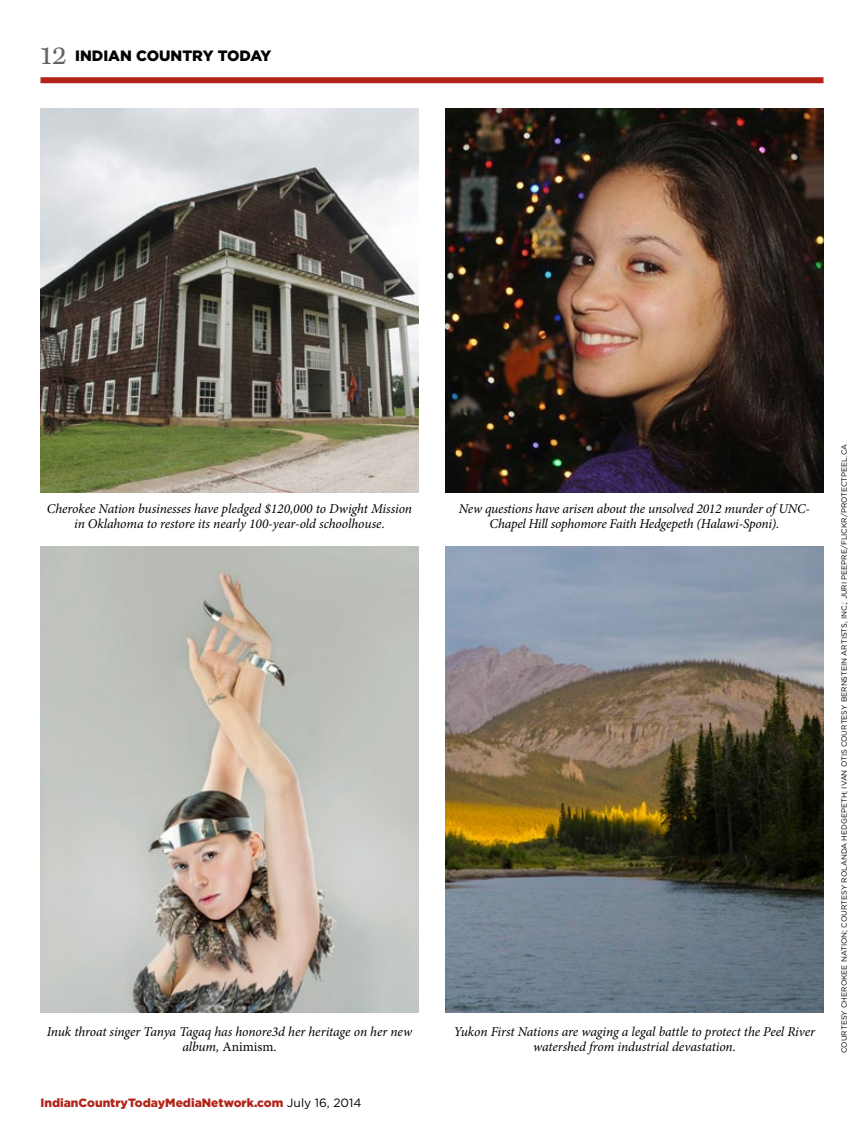
<style>
.page{position:relative;width:864px;height:1134px;background:#fff}
.page>*{position:absolute;margin:0;border:0;box-sizing:border-box;transform-origin:0 0}
.t1{font:900 15px "Gotham";color:#000}
.t2{font:italic 13.5px/15.3px "Minion Pro";letter-spacing:-.01em;color:#000;text-align:center}
.t3{font:900 12px "Gotham";color:#b32317}
.t4{font:7.5px "Gotham";color:#000}
.s1{font-family:"Miller Text";font-weight:400;font-size:27px;color:#636466}
.s2{font-style:normal}
.s3{font-weight:400;color:#000}
</style>
<div class="page">
<div style="left:40px;top:77px;width:784px;height:6px;background:#b32317"></div>
<img style="left:446px;top:108px;width:378px;height:385px">
<img style="left:40px;top:108px;width:378px;height:385px">
<img style="left:41px;top:547px;width:377px;height:465px">
<img style="left:446px;top:547px;width:378px;height:465px">
<p class="t1" style="left:40px;top:45px;width:232px"><span class="s1">12</span> Indian Country Today</p>
<p class="t2" style="left:47px;top:501px;width:367px">Cherokee Nation businesses have pledged $120,000 to Dwight Mission in Oklahoma to restore its nearly 100-year-old schoolhouse.</p>
<p class="t2" style="left:47px;top:1024px;width:367px">Inuk throat singer Tanya Tagaq has honore3d her heritage on her new album, <span class="s2">Animism.</span></p>
<p class="t3" style="left:40px;top:1094px;width:323px">IndianCountryTodayMediaNetwork.com <span class="s3">July 16, 2014</span></p>
<p class="t2" style="left:459px;top:501px;width:353px">New questions have arisen about the unsolved 2012 murder of UNC-<br>Chapel Hill sophomore Faith Hedgepeth (Halawi-Sponi).</p>
<p class="t2" style="left:454px;top:1024px;width:363px">Yukon First Nations are waging a legal battle to protect the Peel River watershed from industrial devastation.</p>
<p class="t4" style="left:839px;top:1053px;width:611px;rotate:-90deg">courtesy Cherokee Nation; courtesy Rolan da H edgepeth; Ivan Otis courtesy Bernstein Artists, Inc.; Juri Peepre/Flickr/protectpeel.ca</p>
</div>
